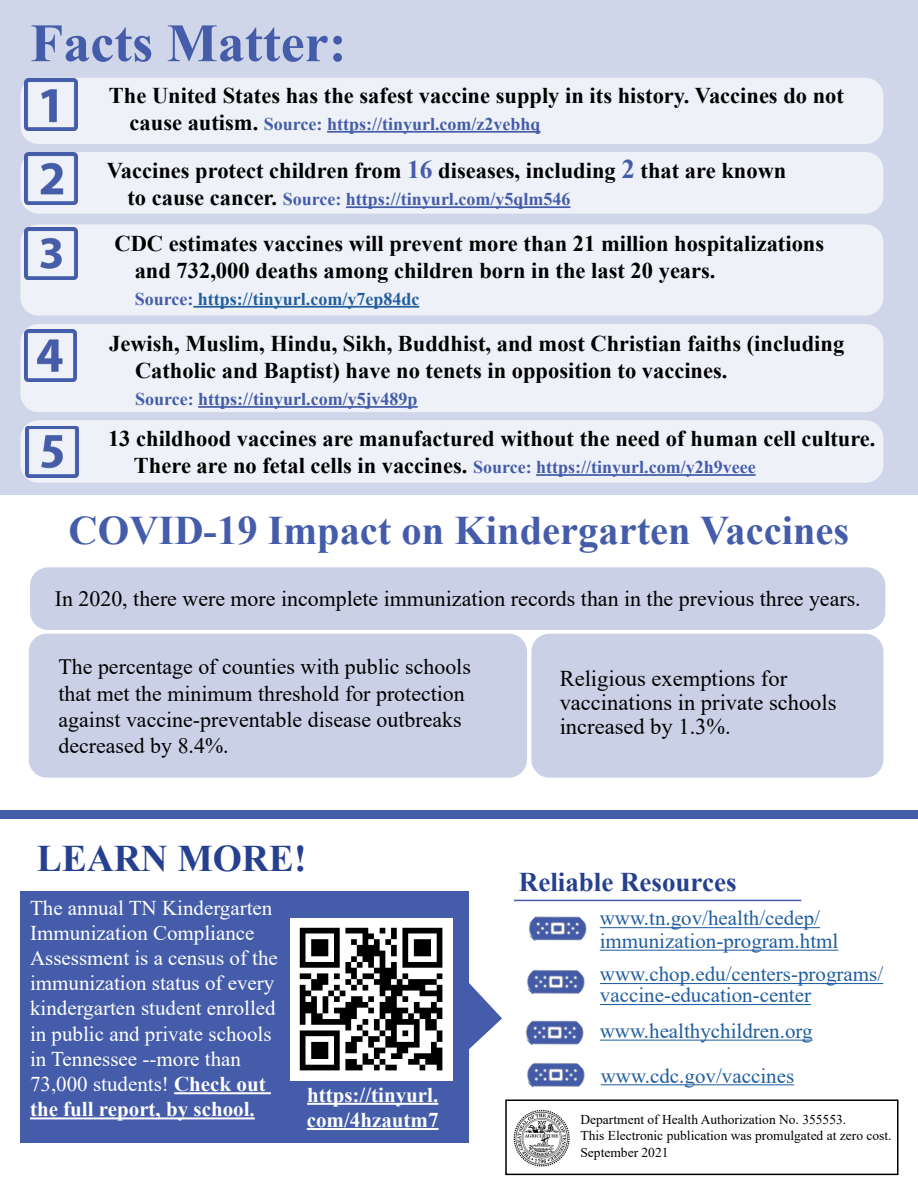
<style>
.page{position:relative;width:918px;height:1188px;background:#fff}
.page>*{position:absolute;margin:0;border:0;box-sizing:border-box;transform-origin:0 0}
.t1{font:700 54px "Times New Roman";color:#445ca9}
.t2{font:700 40.5px "Times New Roman";color:#445ca9}
.t3{font:700 37.5px "Times New Roman";color:#25408f}
.t4{font:700 27px "Times New Roman";color:#25408f}
.t5{font:700 22.5px/27px "Times New Roman";color:#000}
.t6{font:22.5px/24px "Times New Roman";color:#000}
.t7{font:21.9px/26.2px "Times New Roman";color:#000}
.t8{font:21px/25.2px "Times New Roman";color:#fff}
.t9{font:21px/22.5px "Times New Roman";color:#215e9e}
.t10{font:700 21px/25.2px "Times New Roman";color:#fff}
.t11{font:700 18px "Times New Roman";color:#445ca9}
.t12{font:700 18px "Times New Roman";color:#215e9e}
.t13{font:13.5px/16.2px "Times New Roman";color:#000}
.s1{font-size:22.5px;color:#000}
.s2{font-size:25.5px;color:#445ca9}
.s3{font-size:27px;color:#445ca9}
.s4{color:#445ca9}
.s5{font-weight:700}
</style>
<div class="page">
<div style="left:0;top:810px;width:918px;height:9px;background:#445ca9"></div>
<div style="left:0;top:0;width:918px;height:495px;background:#d0d6e9"></div>
<div style="left:20px;top:891px;width:449px;height:252px;background:#445ca9"></div>
<hr style="left:514px;top:900px;width:287px;height:1px;background:#445ca9">
<img style="left:523px;top:899px;width:69px;height:42px">
<hr style="left:600px;top:927px;width:220px;height:1px;background:#215e9e">
<hr style="left:600px;top:950px;width:238px;height:1px;background:#215e9e">
<hr style="left:600px;top:983px;width:283px;height:1px;background:#215e9e">
<hr style="left:600px;top:1004px;width:211px;height:1px;background:#215e9e">
<img style="left:527px;top:969px;width:58px;height:26px">
<hr style="left:600px;top:1040px;width:213px;height:1px;background:#215e9e">
<img style="left:526px;top:1020px;width:58px;height:21px">
<hr style="left:601px;top:1084px;width:193px;height:1px;background:#215e9e">
<img style="left:521px;top:1041px;width:69px;height:59px">
<svg style="left:378px;top:983px;width:124px;height:98px"></svg>
<img style="left:290px;top:918px;width:163px;height:162px">
<hr style="left:174px;top:1092px;width:97px;height:2px;background:#fff">
<hr style="left:30px;top:1117px;width:225px;height:2px;background:#fff">
<hr style="left:307px;top:1103px;width:131px;height:2px;background:#fff">
<hr style="left:307px;top:1128px;width:132px;height:2px;background:#fff">
<div style="left:20px;top:152px;width:863px;height:62px;background:#eef1f7;border-radius:18px"></div>
<hr style="left:346px;top:206px;width:224px;height:2px;background:#445ca9">
<img style="left:25px;top:153px;width:52px;height:52px">
<div style="left:20px;top:324px;width:863px;height:88px;background:#eef1f7;border-radius:18px"></div>
<hr style="left:198px;top:406px;width:220px;height:2px;background:#445ca9">
<img style="left:24px;top:330px;width:53px;height:52px">
<div style="left:20px;top:420px;width:863px;height:63px;background:#eef1f7;border-radius:18px"></div>
<hr style="left:536px;top:474px;width:220px;height:2px;background:#445ca9">
<img style="left:26px;top:426px;width:52px;height:51px">
<div style="left:20px;top:78px;width:863px;height:66px;background:#eef1f7;border-radius:18px"></div>
<hr style="left:327px;top:131px;width:214px;height:2px;background:#445ca9">
<img style="left:25px;top:79px;width:52px;height:52px">
<div style="left:20px;top:224px;width:863px;height:92px;background:#eef1f7;border-radius:18px"></div>
<hr style="left:193px;top:306px;width:226px;height:2px;background:#215e9e">
<img style="left:25px;top:227px;width:52px;height:52px">
<img style="left:513px;top:1109px;width:57px;height:58px">
<div style="left:505px;top:1100px;width:393px;height:75px;border:2px solid #000"></div>
<div style="left:29px;top:634px;width:498px;height:144px;background:#cad1e7;border-radius:18px"></div>
<div style="left:531px;top:634px;width:352px;height:144px;background:#cad1e7;border-radius:18px"></div>
<div style="left:30px;top:567px;width:855px;height:63px;background:#cad1e7;border-radius:18px"></div>
<h1 class="t1" style="left:30px;top:4px;width:318px">Facts Matter:</h1>
<p class="t5" style="left:109px;top:81px;width:737px">The United States has the safest vaccine supply in its history. Vaccines do not</p>
<p class="t11" style="left:130px;top:111px;width:413px"><span class="s1">cause autism.</span> Source: https://tinyurl.com/z2vebhq</p>
<p class="t5" style="left:107px;top:157px;width:681px">Vaccines protect children from <span class="s2">16</span> diseases, including <span class="s3">2</span> that are known</p>
<p class="t11" style="left:127px;top:186px;width:445px"><span class="s1">to cause cancer.</span> Source: https://tinyurl.com/y5qlm546</p>
<p class="t5" style="left:135px;top:229px;width:691px;text-indent:-20px">CDC estimates vaccines will prevent more than 21 million hospitalizations and 732,000 deaths among children born in the last 20 years.</p>
<p class="t12" style="left:135px;top:286px;width:286px"><span class="s4">Source:</span> https://tinyurl.com/y7ep84dc</p>
<p class="t5" style="left:135px;top:329px;width:711px;text-indent:-26px">Jewish, Muslim, Hindu, Sikh, Buddhist, and most Christian faiths (including<br>Catholic and Baptist) have no tenets in opposition to vaccines.</p>
<p class="t11" style="left:135px;top:386px;width:284px">Source: https://tinyurl.com/y5jv489p</p>
<p class="t5" style="left:108px;top:424px;width:769px">13 childhood vaccines are manufactured without the need of human cell culture.</p>
<p class="t11" style="left:134px;top:454px;width:623px"><span class="s1">There are no fetal cells in vaccines.</span> Source: https://tinyurl.com/y2h9veee</p>
<h2 class="t2" style="left:69px;top:501px;width:782px">COVID-19 Impact on Kindergarten Vaccines</h2>
<p class="t7" style="left:55px;top:585px;width:807px">In 2020, there were more incomplete immunization records than in the previous three years.</p>
<p class="t7" style="left:59px;top:653px;width:414px">The percentage of counties with public schools that met the minimum threshold for protection against vaccine-preventable disease outbreaks decreased by 8.4%.</p>
<p class="t6" style="left:560px;top:666px;width:278px">Religious exemptions for vaccinations in private schools increased by 1.3%.</p>
<h3 class="t3" style="left:37px;top:832px;width:271px">LEARN MORE!</h3>
<p class="t8" style="left:30px;top:894px;width:249px">The annual TN Kindergarten<br>Immunization Compliance<br>Assessment is a census of the immunization status of every kindergarten student enrolled in public and private schools in Tennessee --more than<br>73,000 students! <span class="s5">Check out the full report, by school.</span></p>
<p class="t10" style="left:307px;top:1081px;width:133px">https://tinyurl. com/4hzautm7</p>
<p class="t4" style="left:519px;top:863px;width:219px">Reliable Resources</p>
<p class="t9" style="left:600px;top:906px;width:240px">www.tn.gov/health/cedep/ immunization-program.html</p>
<p class="t9" style="left:600px;top:963px;width:285px;line-height:21px">www.chop.edu/centers-programs/ vaccine-education-center</p>
<p class="t9" style="left:600px;top:1008px;width:214px;line-height:44.7px">www.healthychildren.org www.cdc.gov/vaccines</p>
<p class="t13" style="left:580px;top:1111px;width:313px">Department of Health Authorization No. 355553.<br>This Electronic publication was promulgated at zero cost.<br>September 2021</p>
</div>
